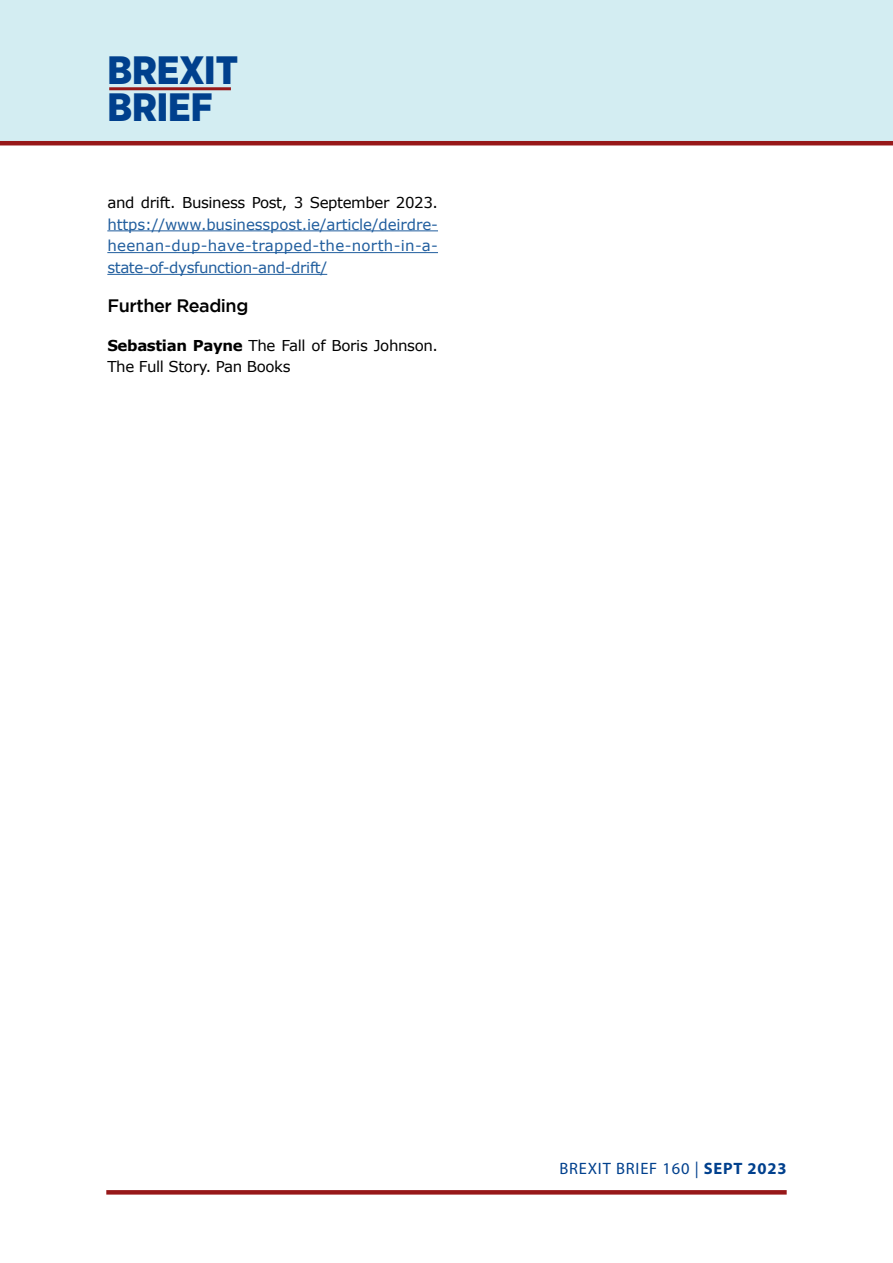
<style>
.page{position:relative;width:893px;height:1263px;background:#fff}
.page>*{position:absolute;margin:0;border:0;box-sizing:border-box;transform-origin:0 0}
.t1{font:900 39.6px/37.5px "Gotham Narrow";color:#00408d}
.t2{font:500 18px "Gotham";letter-spacing:-.025em;color:#000}
.t3{font:16.5px "Myriad Pro";letter-spacing:.05em;color:#00408d}
.t4{font:15px/21.8px "Verdana";letter-spacing:-.025em;color:#215e9e;text-align:justify}
.t5{font:15px/21.8px "Verdana";letter-spacing:-.025em;color:#000}
.s1{font-weight:700}
</style>
<div class="page">
<div style="left:0;top:0;width:893px;height:142px;background:#d3edf2"></div>
<hr style="left:0;top:141px;width:893px;height:4px;background:#971819">
<hr style="left:109px;top:87px;width:122px;height:3px;background:#971819">
<svg style="left:106px;top:1190px;width:681px;height:4px;background:#991d1e"></svg>
<hr style="left:107px;top:230px;width:331px;height:1px;background:#215e9e">
<hr style="left:107px;top:252px;width:331px;height:1px;background:#215e9e">
<hr style="left:107px;top:274px;width:220px;height:1px;background:#215e9e">
<h1 class="t1" style="left:107px;top:51px;width:132px">BREXIT<br>BRIEF</h1>
<p class="t5" style="left:107px;top:191px;width:332px">and drift. Business Post, 3 September 2023.</p>
<p class="t4" style="left:107px;top:213px;width:332px">https://www.businesspost.ie/article/deirdre&shy;heenan-dup-have-trapped-the-north-in-a&shy;state-of-dysfunction-and-drift/</p>
<p class="t2" style="left:107px;top:295px;width:143px">Further Reading</p>
<p class="t5" style="left:107px;top:334px;width:332px"><span class="s1">Sebastian Payne</span> The Fall of Boris Johnson.<br>The Full Story. Pan Books</p>
<p class="t3" style="left:559px;top:1158px;width:229px">BREXIT BRIEF 160 | <span class="s1">SEPT 2023</span></p>
</div>
